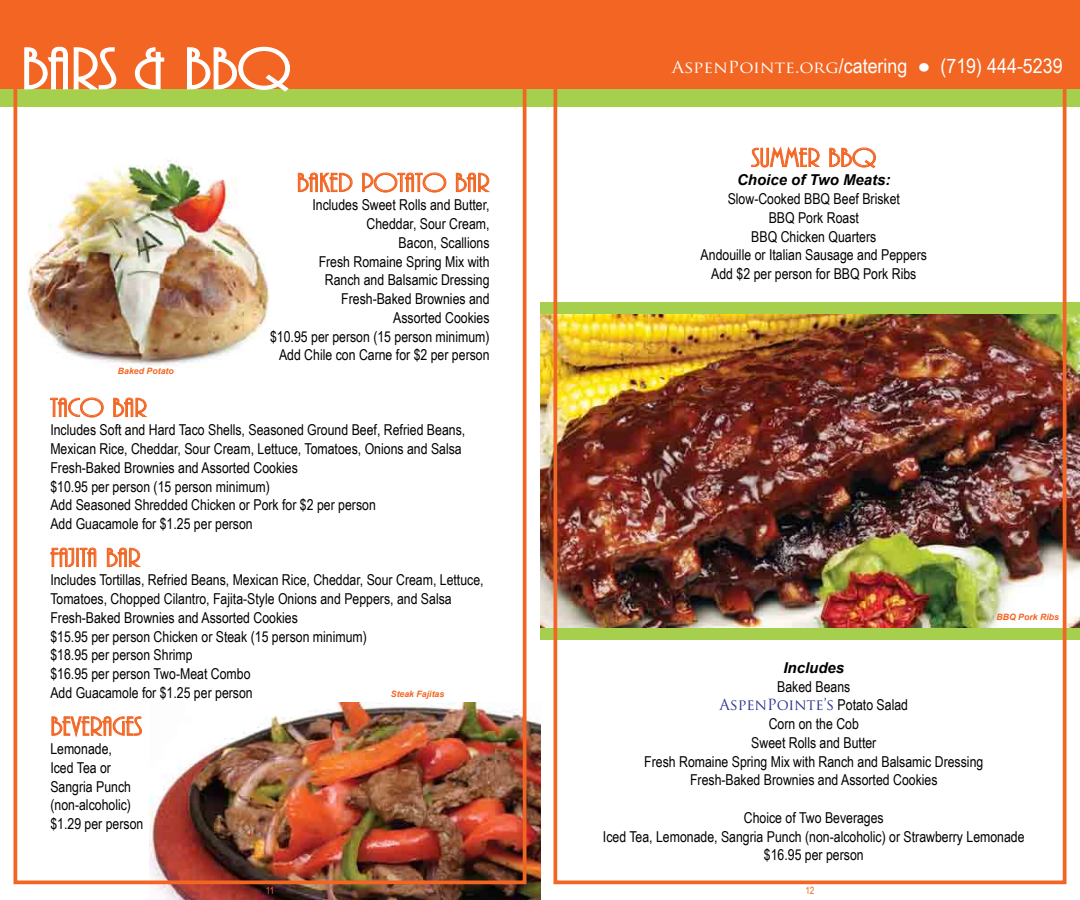
<style>
.page{position:relative;width:1080px;height:900px;background:#fff}
.page>*{position:absolute;margin:0;border:0;box-sizing:border-box;transform-origin:0 0}
.t1{font:61.25px "BONNIE";color:#fff;scale:1.21 1}
.t2{font:27.5px "BONNIE";color:#f26522;scale:1.21 1}
.t3{font:20px "Arial Narrow";color:#fff;scale:1.09 1}
.t4{font:15px/18.8px "Arial Narrow";color:#000}
.t5{font:italic 700 15px "Arial";color:#000}
.t6{font:15px "Trajan Pro";color:#2e3092}
.t7{font:10px "Arial Narrow";color:#f26522}
.t8{font:italic 700 8.75px "Arial";color:#f26522}
.s1{font-family:"Trajan Pro";font-size:16.25px}
.s2{font-family:"Arial Narrow";color:#000}
</style>
<div class="page">
<div style="left:541px;top:302px;width:539px;height:338px;background:#a5cf4d"></div>
<img style="left:541px;top:315px;width:539px;height:312px">
<img style="left:26px;top:158px;width:244px;height:209px">
<img style="left:150px;top:703px;width:391px;height:197px">
<div style="left:0;top:18px;width:1080px;height:89px;background:#a5cf4d"></div>
<div style="left:0;top:0;width:1080px;height:89px;background:#f26522"></div>
<svg style="left:298px;top:172px;width:55px;height:20px"></svg>
<svg style="left:362px;top:172px;width:85px;height:20px"></svg>
<svg style="left:456px;top:172px;width:33px;height:20px"></svg>
<svg style="left:50px;top:397px;width:54px;height:20px"></svg>
<svg style="left:113px;top:397px;width:34px;height:20px"></svg>
<svg style="left:50px;top:547px;width:24px;height:20px"></svg>
<div style="left:76px;top:548px;width:3px;height:19px;border:1px solid #f26522"></div>
<svg style="left:80px;top:547px;width:17px;height:20px"></svg>
<svg style="left:107px;top:547px;width:33px;height:20px"></svg>
<svg style="left:51px;top:716px;width:91px;height:21px"></svg>
<svg style="left:24px;top:46px;width:93px;height:44px"></svg>
<svg style="left:134px;top:47px;width:31px;height:43px"></svg>
<svg style="left:187px;top:46px;width:103px;height:46px"></svg>
<svg style="left:751px;top:146px;width:69px;height:21px"></svg>
<svg style="left:829px;top:147px;width:47px;height:21px"></svg>
<div style="left:14px;top:11px;width:512px;height:873px;border:4px solid #f26522"></div>
<div style="left:553px;top:11px;width:513px;height:873px;border:4px solid #f26522"></div>
<h1 class="t1" style="left:21px;top:38px;width:224px">BARS &amp; BBQ</h1>
<p class="t8" style="left:118px;top:365px;width:57px">Baked Potato</p>
<h2 class="t2" style="left:297px;top:169px;width:161px">BAKED POTATO BAR</h2>
<p class="t4" style="left:270px;top:195px;width:221px;text-align:right">Includes Sweet Rolls and Butter,<br>Cheddar, Sour Cream,<br>Bacon, Scallions<br>Fresh Romaine Spring Mix with<br>Ranch and Balsamic Dressing<br>Fresh-Baked Brownies and<br>Assorted Cookies<br>$10.95 per person (15 person minimum)<br>Add Chile con Carne for $2 per person</p>
<h2 class="t2" style="left:50px;top:394px;width:81px">TACO BAR</h2>
<p class="t4" style="left:50px;top:420px;width:416px">Includes Soft and Hard Taco Shells, Seasoned Ground Beef, Refried Beans, Mexican Rice, Cheddar, Sour Cream, Lettuce, Tomatoes, Onions and Salsa Fresh-Baked Brownies and Assorted Cookies<br>$10.95 per person (15 person minimum)<br>Add Seasoned Shredded Chicken or Pork for $2 per person<br>Add Guacamole for $1.25 per person</p>
<h2 class="t2" style="left:50px;top:544px;width:76px">FAJITA BAR</h2>
<p class="t4" style="left:50px;top:570px;width:435px">Includes Tortillas, Refried Beans, Mexican Rice, Cheddar, Sour Cream, Lettuce, Tomatoes, Chopped Cilantro, Fajita-Style Onions and Peppers, and Salsa Fresh-Baked Brownies and Assorted Cookies<br>$15.95 per person Chicken or Steak (15 person minimum)<br>$18.95 per person Shrimp<br>$16.95 per person Two-Meat Combo<br>Add Guacamole for $1.25 per person</p>
<h2 class="t2" style="left:50px;top:712px;width:77px">BEVERAGES</h2>
<p class="t4" style="left:50px;top:739px;width:94px">Lemonade,<br>Iced Tea or<br>Sangria Punch (non-alcoholic) $1.29 per person</p>
<p class="t8" style="left:391px;top:688px;width:55px">Steak Fajitas</p>
<h3 class="t3" style="left:672px;top:51px;width:360px"><span class="s1">AspenPointe.org</span>/catering ● (719) 444-5239</h3>
<h2 class="t2" style="left:751px;top:144px;width:105px">SUMMER BBQ</h2>
<p class="t5" style="left:737px;top:170px;width:155px">Choice of Two Meats:</p>
<p class="t4" style="left:701px;top:189px;width:228px;text-align:center">Slow-Cooked BBQ Beef Brisket<br>BBQ Pork Roast<br>BBQ Chicken Quarters<br>Andouille or Italian Sausage and Peppers<br>Add $2 per person for BBQ Pork Ribs</p>
<p class="t8" style="left:996px;top:612px;width:64px">BBQ Pork Ribs</p>
<p class="t5" style="left:783px;top:658px;width:62px">Includes</p>
<p class="t4" style="left:777px;top:676px;width:75px">Baked Beans</p>
<p class="t6" style="left:720px;top:695px;width:190px">AspenPointe’s <span class="s2">Potato Salad</span></p>
<p class="t4" style="left:644px;top:714px;width:341px;text-align:center">Corn on the Cob<br>Sweet Rolls and Butter<br>Fresh Romaine Spring Mix with Ranch and Balsamic Dressing Fresh-Baked Brownies and Assorted Cookies</p>
<p class="t4" style="left:603px;top:808px;width:423px;text-align:center">Choice of Two Beverages<br>Iced Tea, Lemonade, Sangria Punch (non-alcoholic) or Strawberry Lemonade $16.95 per person</p>
<p class="t7" style="left:266px;top:883px;width:10px">11</p>
<p class="t7" style="left:805px;top:883px;width:11px">12</p>
</div>
